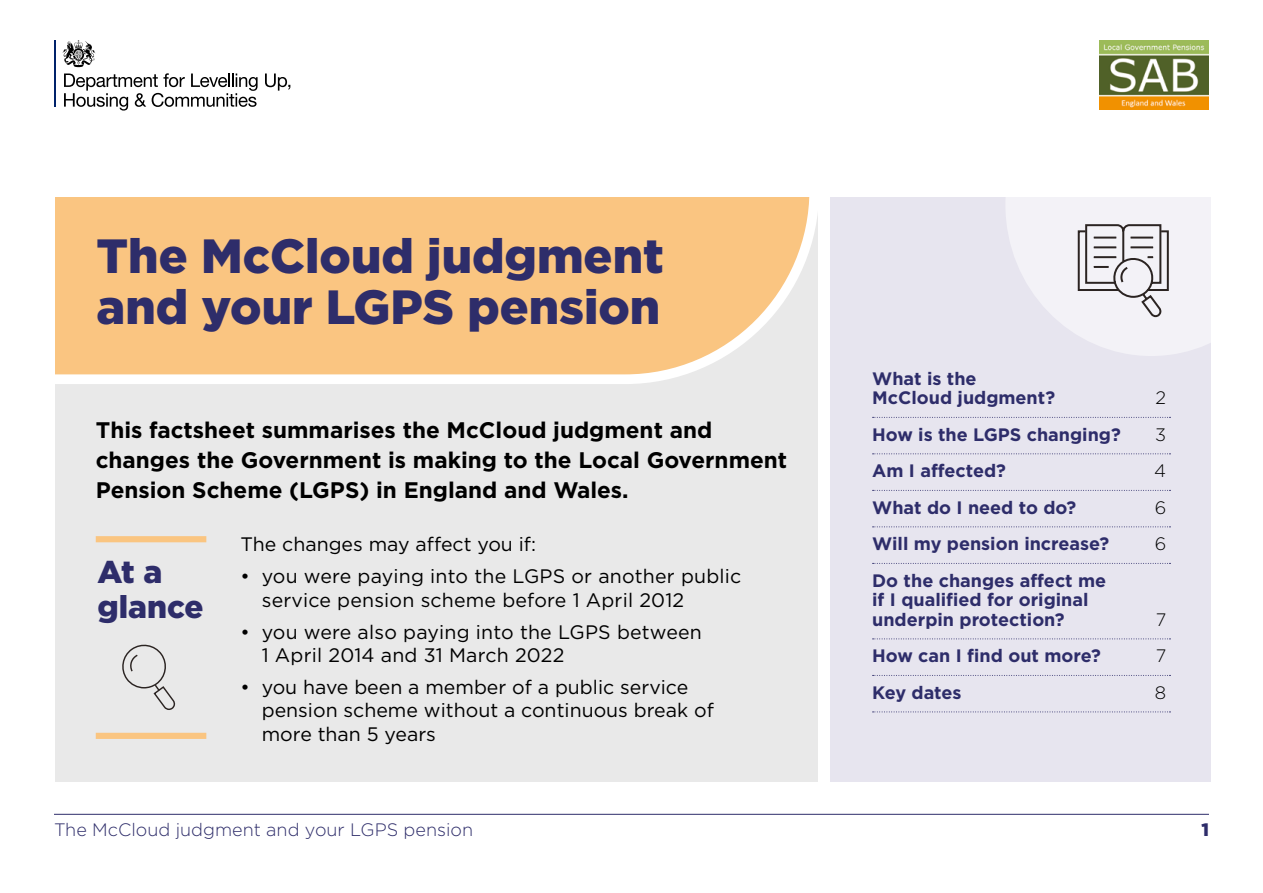
<style>
.page{position:relative;width:1263px;height:893px;background:#fff}
.page>*{position:absolute;margin:0;border:0;box-sizing:border-box;transform-origin:0 0}
.t1{font:900 48px/51px "Gotham";color:#2e2d6a}
.t2{font:900 31.5px/34.5px "Gotham";color:#2e2d6a}
.Intro{font:700 22.5px/30px "Gotham";color:#000}
.t3{font:19.5px/23.4px "Gotham";color:#000}
.t4{font:700 18px/19.5px "Gotham";color:#2e2d6a}
.t5{font:300 18px "Gotham";color:#2e2d6a}
.t6{font:300 18px "Gotham";color:#000}
.t7{font:900 18px "Gotham";color:#2e2d6a}
</style>
<div class="page">
<img style="left:1099px;top:41px;width:110px;height:69px">
<hr style="left:55px;top:40px;width:1px;height:67px;background:#00226a">
<svg style="left:265px;top:74px;width:25px;height:17px"></svg>
<svg style="left:64px;top:73px;width:194px;height:38px"></svg>
<svg style="left:62px;top:40px;width:33px;height:27px"></svg>
<hr style="left:54px;top:814px;width:1155px;height:1px;background:#2e2d6a">
<div style="left:56px;top:197px;width:762px;height:585px;background:#e9e9e9"></div>
<svg style="left:56px;top:197px;width:762px;height:187px;background:#f9ca8e"></svg>
<div style="left:830px;top:197px;width:381px;height:585px;background:#e7e5ef"></div>
<svg style="left:1006px;top:197px;width:204px;height:159px"></svg>
<div style="left:96px;top:536px;width:110px;height:6px;background:#fac581"></div>
<div style="left:96px;top:733px;width:110px;height:6px;background:#fac581"></div>
<svg style="left:122px;top:645px;width:53px;height:65px"></svg>
<svg style="left:872px;top:417px;width:298px;height:1px"></svg>
<svg style="left:872px;top:453px;width:298px;height:1px"></svg>
<svg style="left:872px;top:490px;width:298px;height:1px"></svg>
<svg style="left:872px;top:526px;width:298px;height:1px"></svg>
<svg style="left:872px;top:563px;width:298px;height:1px"></svg>
<svg style="left:872px;top:638px;width:298px;height:1px"></svg>
<svg style="left:872px;top:675px;width:298px;height:1px"></svg>
<svg style="left:872px;top:711px;width:298px;height:1px"></svg>
<p class="t1" style="left:97px;top:230px;width:569px">The McCloud judgment and your LGPS pension</p>
<p class="Intro" style="left:96px;top:414px;width:693px">This factsheet summarises the McCloud judgment and changes the Government is making to the Local Government<br>Pension Scheme (LGPS) in England and Wales.</p>
<p class="t3" style="left:240px;top:532px;width:297px">The changes may affect you if:</p>
<p class="t3" style="left:262px;top:564px;width:481px;text-indent:-21px">• you were paying into the LGPS or another public service pension scheme before 1 April 2012</p>
<p class="t3" style="left:262px;top:620px;width:442px;text-indent:-21px">• you were also paying into the LGPS between<br>1 April 2014 and 31 March 2022</p>
<p class="t3" style="left:262px;top:675px;width:454px;text-indent:-21px">• you have been a member of a public service pension scheme without a continuous break of more than 5 years</p>
<p class="t2" style="left:97px;top:554px;width:108px">At a glance</p>
<p class="t4" style="left:872px;top:368px;width:184px">What is the<br>McCloud judgment?</p>
<p class="t6" style="left:1155px;top:388px;width:12px">2</p>
<p class="t4" style="left:872px;top:424px;width:250px">How is the LGPS changing?</p>
<p class="t6" style="left:1155px;top:425px;width:12px">3</p>
<p class="t4" style="left:872px;top:461px;width:135px">Am I affected?</p>
<p class="t6" style="left:1154px;top:461px;width:13px">4</p>
<p class="t4" style="left:872px;top:497px;width:206px">What do I need to do?</p>
<p class="t6" style="left:1155px;top:498px;width:13px">6</p>
<p class="t4" style="left:872px;top:534px;width:239px">Will my pension increase?</p>
<p class="t6" style="left:1155px;top:534px;width:13px">6</p>
<p class="t4" style="left:872px;top:570px;width:236px">Do the changes affect me if I qualified for original underpin protection?</p>
<p class="t6" style="left:1156px;top:610px;width:12px">7</p>
<p class="t4" style="left:872px;top:646px;width:230px">How can I find out more?</p>
<p class="t6" style="left:1156px;top:646px;width:12px">7</p>
<p class="t4" style="left:872px;top:682px;width:91px">Key dates</p>
<p class="t6" style="left:1155px;top:683px;width:13px">8</p>
<p class="t5" style="left:54px;top:820px;width:421px">The McCloud judgment and your LGPS pension</p>
<p class="t7" style="left:1201px;top:819px;width:9px">1</p>
</div>
